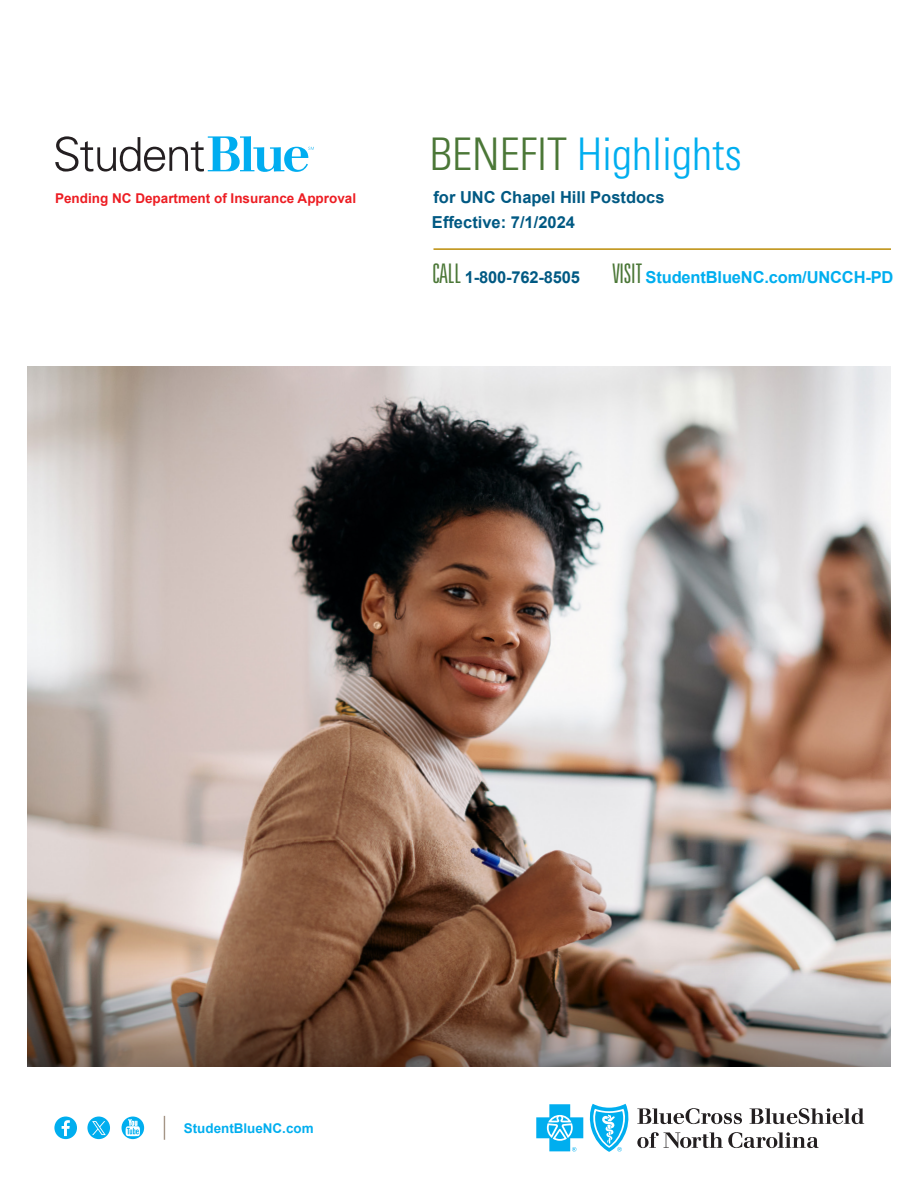
<style>
.page{position:relative;width:918px;height:1188px;background:#fff}
.page>*{position:absolute;margin:0;border:0;box-sizing:border-box;transform-origin:0 0}
.t1{font:300 condensed 45px "Univers LT Std";color:#00aeef}
.t2{font:300 ultra-condensed 27px "Univers LT Std";color:#4b7737}
.t3{font:700 16.5px/25.5px "Arial";color:#005983}
.t4{font:700 16.5px "Arial";letter-spacing:-.01em;color:#00aeef}
.t5{font:700 13.5px "Arial";color:#ed1d23}
.t6{font:700 13.35px "Arial";color:#00aeef}
.s1{color:#4b7737}
.s2{font-family:"Univers LT Std";font-weight:300;font-stretch:ultra-condensed;font-size:27px;color:#4b7737}
</style>
<div class="page">
<svg style="left:164px;top:1116px;width:1px;height:24px"></svg>
<hr style="left:434px;top:248px;width:457px;height:2px;background:#bb8c07">
<svg style="left:55px;top:136px;width:259px;height:36px"></svg>
<img style="left:27px;top:367px;width:864px;height:473px">
<img style="left:27px;top:840px;width:864px;height:227px">
<div style="left:87px;top:1117px;width:23px;height:22px;background:#00aeef;border-radius:50%"></div>
<div style="left:54px;top:1117px;width:23px;height:22px;background:#00aeef;border-radius:50%"></div>
<svg style="left:62px;top:1120px;width:8px;height:16px"></svg>
<svg style="left:122px;top:1117px;width:22px;height:22px"></svg>
<svg style="left:126px;top:1119px;width:14px;height:17px"></svg>
<svg style="left:92px;top:1121px;width:14px;height:14px"></svg>
<svg style="left:637px;top:1108px;width:105px;height:16px"></svg>
<svg style="left:750px;top:1108px;width:114px;height:16px"></svg>
<svg style="left:637px;top:1132px;width:182px;height:16px"></svg>
<svg style="left:589px;top:1104px;width:40px;height:48px"></svg>
<svg style="left:536px;top:1104px;width:47px;height:48px"></svg>
<p class="t5" style="left:55px;top:189px;width:303px">Pending NC Department of Insurance Approval</p>
<h1 class="t1" style="left:430px;top:127px;width:314px"><span class="s1">BENEFIT</span> Highlights</h1>
<p class="t3" style="left:432px;top:185px;width:234px">for UNC Chapel Hill Postdocs<br>Effective: 7/1/2024</p>
<p class="t2" style="left:432px;top:259px;width:31px">CALL</p>
<p class="t3" style="left:465px;top:265px;width:117px">1-800-762-8505</p>
<p class="t4" style="left:612px;top:266px;width:283px"><span class="s2">VISIT</span> StudentBlueNC.com/UNCCH-PD</p>
<p class="t6" style="left:184px;top:1119px;width:131px">StudentBlueNC.com</p>
</div>
